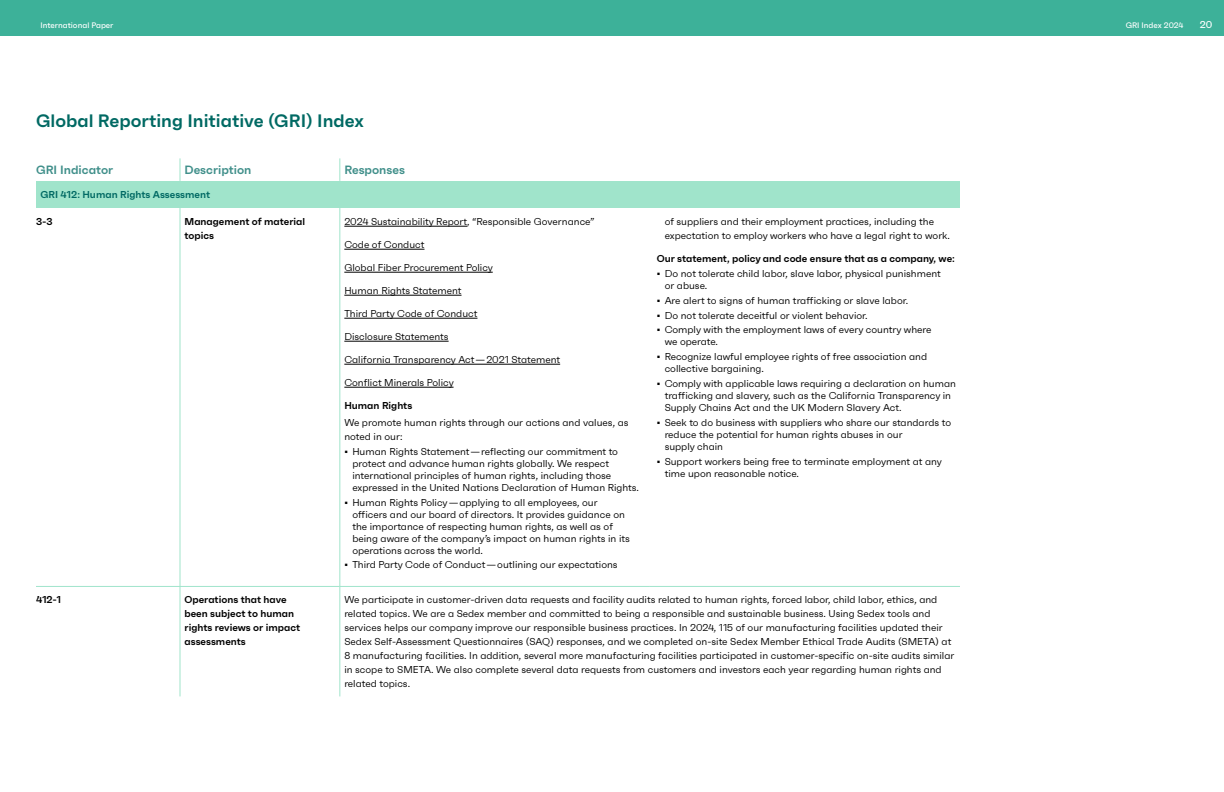
<style>
.page{position:relative;width:1224px;height:792px;background:#fff}
.page>*{position:absolute;margin:0;border:0;box-sizing:border-box;transform-origin:0 0}
.t1{font:600 18px "Faktum";color:#006963}
.GRI_Table_Heading{font:600 12px "Faktum";color:#408f8a}
.Index_Body_Table_Bullets{font:10px/12px "Faktum";color:#000}
.GRI_Body{font:10px/14px "Faktum";color:#000}
.GRI_Description{font:600 10px/14px "Faktum";color:#000}
.Index_Body_Table_Subhead{font:600 10px "Faktum";color:#000}
.GRI_Section{font:600 10px "Faktum";color:#006963}
.GRI_Number{font:600 10px "Faktum";color:#000}
.t2{font:500 10px "Faktum";color:#fff}
.t3{font:500 8px "Faktum";color:#fff}
</style>
<div class="page">
<div style="left:36px;top:181px;width:924px;height:27px;background:#a0e4cb"></div>
<hr style="left:180px;top:208px;width:1px;height:378px;background:#a0e4cb">
<hr style="left:340px;top:208px;width:1px;height:378px;background:#a0e4cb">
<hr style="left:36px;top:586px;width:144px;height:1px;background:#a0e4cb">
<hr style="left:180px;top:586px;width:160px;height:1px;background:#a0e4cb">
<hr style="left:180px;top:587px;width:1px;height:109px;background:#a0e4cb">
<hr style="left:340px;top:586px;width:310px;height:1px;background:#a0e4cb">
<hr style="left:340px;top:587px;width:1px;height:109px;background:#a0e4cb">
<hr style="left:650px;top:586px;width:310px;height:1px;background:#a0e4cb">
<svg style="left:180px;top:158px;width:1px;height:23px"></svg>
<svg style="left:340px;top:158px;width:1px;height:23px"></svg>
<hr style="left:344px;top:226px;width:123px;height:1px;background:#000">
<hr style="left:344px;top:249px;width:81px;height:1px;background:#000">
<hr style="left:344px;top:272px;width:149px;height:1px;background:#000">
<hr style="left:344px;top:295px;width:118px;height:1px;background:#000">
<hr style="left:344px;top:318px;width:133px;height:1px;background:#000">
<hr style="left:344px;top:341px;width:105px;height:1px;background:#000">
<hr style="left:344px;top:364px;width:216px;height:1px;background:#000">
<hr style="left:344px;top:387px;width:110px;height:1px;background:#000">
<div style="left:0;top:0;width:1224px;height:36px;background:#3db199"></div>
<p class="t3" style="left:40px;top:20px;width:75px">International Paper</p>
<p class="t3" style="left:1126px;top:20px;width:59px">GRI Index 2024</p>
<p class="t2" style="left:1200px;top:19px;width:14px">20</p>
<h1 class="t1" style="left:36px;top:109px;width:330px">Global Reporting Initiative (GRI) Index</h1>
<p class="GRI_Table_Heading" style="left:36px;top:162px;width:79px">GRI Indicator</p>
<p class="GRI_Table_Heading" style="left:184px;top:162px;width:68px">Description</p>
<p class="GRI_Table_Heading" style="left:344px;top:162px;width:62px">Responses</p>
<p class="GRI_Section" style="left:40px;top:188px;width:171px">GRI 412: Human Rights Assessment</p>
<p class="GRI_Number" style="left:36px;top:215px;width:18px">3-3</p>
<p class="GRI_Description" style="left:184px;top:214px;width:122px">Management of material topics</p>
<p class="GRI_Body" style="left:344px;top:214px;width:252px">2024 Sustainability Report, “Responsible Governance”</p>
<p class="GRI_Body" style="left:344px;top:237px;width:82px">Code of Conduct</p>
<p class="GRI_Body" style="left:344px;top:260px;width:150px">Global Fiber Procurement Policy</p>
<p class="GRI_Body" style="left:344px;top:283px;width:119px">Human Rights Statement</p>
<p class="GRI_Body" style="left:344px;top:306px;width:135px">Third Party Code of Conduct</p>
<p class="GRI_Body" style="left:344px;top:329px;width:106px">Disclosure Statements</p>
<p class="GRI_Body" style="left:344px;top:352px;width:217px">California Transparency Act — 2021 Statement</p>
<p class="GRI_Body" style="left:344px;top:375px;width:111px">Conflict Minerals Policy</p>
<p class="Index_Body_Table_Subhead" style="left:344px;top:399px;width:69px">Human Rights</p>
<p class="GRI_Body" style="left:344px;top:415px;width:286px">We promote human rights through our actions and values, as noted in our:</p>
<p class="Index_Body_Table_Bullets" style="left:352px;top:445px;width:288px;text-indent:-8px">• Human Rights Statement — reflecting our commitment to protect and advance human rights globally. We respect international principles of human rights, including those expressed in the United Nations Declaration of Human Rights.</p>
<p class="Index_Body_Table_Bullets" style="left:352px;top:496px;width:279px;text-indent:-8px">• Human Rights Policy — applying to all employees, our officers and our board of directors. It provides guidance on the importance of respecting human rights, as well as of being aware of the company’s impact on human rights in its operations across the world.</p>
<p class="Index_Body_Table_Bullets" style="left:344px;top:559px;width:275px">• Third Party Code of Conduct — outlining our expectations</p>
<p class="Index_Body_Table_Bullets" style="left:665px;top:214px;width:287px;line-height:14px">of suppliers and their employment practices, including the expectation to employ workers who have a legal right to work.</p>
<p class="Index_Body_Table_Subhead" style="left:657px;top:252px;width:300px">Our statement, policy and code ensure that as a company, we:</p>
<p class="Index_Body_Table_Bullets" style="left:665px;top:267px;width:278px;text-indent:-8px">• Do not tolerate child labor, slave labor, physical punishment or abuse.</p>
<p class="Index_Body_Table_Bullets" style="left:657px;top:294px;width:253px">• Are alert to signs of human trafficking or slave labor.</p>
<p class="Index_Body_Table_Bullets" style="left:657px;top:309px;width:212px">• Do not tolerate deceitful or violent behavior.</p>
<p class="Index_Body_Table_Bullets" style="left:665px;top:324px;width:268px;text-indent:-8px">• Comply with the employment laws of every country where we operate.</p>
<p class="Index_Body_Table_Bullets" style="left:665px;top:351px;width:264px;text-indent:-8px">• Recognize lawful employee rights of free association and collective bargaining.</p>
<p class="Index_Body_Table_Bullets" style="left:665px;top:378px;width:293px;text-indent:-8px">• Comply with applicable laws requiring a declaration on human trafficking and slavery, such as the California Transparency in<br>Supply Chains Act and the UK Modern Slavery Act.</p>
<p class="Index_Body_Table_Bullets" style="left:665px;top:416px;width:288px;text-indent:-8px">• Seek to do business with suppliers who share our standards to reduce the potential for human rights abuses in our<br>supply chain</p>
<p class="Index_Body_Table_Bullets" style="left:665px;top:455px;width:279px;text-indent:-8px">• Support workers being free to terminate employment at any time upon reasonable notice.</p>
<p class="GRI_Number" style="left:36px;top:594px;width:26px">412-1</p>
<p class="GRI_Description" style="left:184px;top:593px;width:117px">Operations that have been subject to human rights reviews or impact assessments</p>
<p class="GRI_Body" style="left:344px;top:593px;width:612px">We participate in customer-driven data requests and facility audits related to human rights, forced labor, child labor, ethics, and related topics. We are a Sedex member and committed to being a responsible and sustainable business. Using Sedex tools and services helps our company improve our responsible business practices. In 2024, 115 of our manufacturing facilities updated their Sedex Self-Assessment Questionnaires (SAQ) responses, and we completed on-site Sedex Member Ethical Trade Audits (SMETA) at 8 manufacturing facilities. In addition, several more manufacturing facilities participated in customer-specific on-site audits similar in scope to SMETA. We also complete several data requests from customers and investors each year regarding human rights and related topics.</p>
</div>
